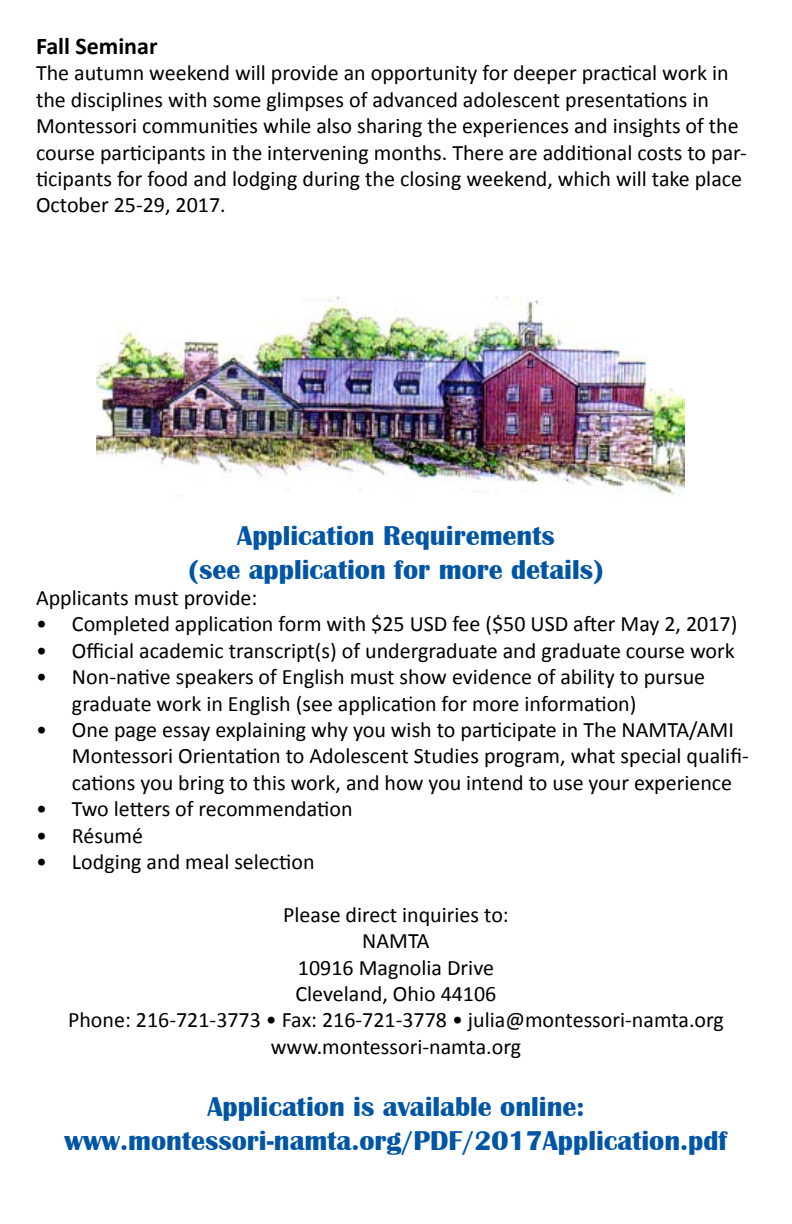
<style>
.page{position:relative;width:792px;height:1224px;background:#fff}
.page>*{position:absolute;margin:0;border:0;box-sizing:border-box;transform-origin:0 0}
.t1{font:700 28px/33.6px "Britannic";color:#0055a4;text-align:center}
.t2{font:700 24px "Calibri";color:#000}
.t3{font:22px/26.4px "Calibri";color:#000}
</style>
<div class="page">
<img style="left:97px;top:297px;width:587px;height:198px">
<p class="t2" style="left:36px;top:31px;width:123px">Fall Seminar</p>
<p class="t3" style="left:36px;top:60px;width:713px">The autumn weekend will provide an opportunity for deeper practical work in the disciplines with some glimpses of advanced adolescent presentations in Montessori communities while also sharing the experiences and insights of the course participants in the intervening months. There are additional costs to par&shy;ticipants for food and lodging during the closing weekend, which will take place October 25-29, 2017.</p>
<p class="t1" style="left:189px;top:519px;width:416px">Application Requirements<br>(see application for more details)</p>
<p class="t3" style="left:36px;top:585px;width:223px">Applicants must provide:</p>
<p class="t3" style="left:36px;top:611px;width:703px">• Completed application form with $25 USD fee ($50 USD after May 2, 2017)</p>
<p class="t3" style="left:36px;top:637px;width:700px">• Official academic transcript(s) of undergraduate and graduate course work</p>
<p class="t3" style="left:72px;top:664px;width:635px;text-indent:-36px">• Non-native speakers of English must show evidence of ability to pursue graduate work in English (see application for more information)</p>
<p class="t3" style="left:72px;top:717px;width:678px;text-indent:-36px">• One page essay explaining why you wish to participate in The NAMTA/AMI<br>Montessori Orientation to Adolescent Studies program, what special qualifi&shy;cations you bring to this work, and how you intend to use your experience</p>
<p class="t3" style="left:36px;top:796px;width:318px">• Two letters of recommendation</p>
<p class="t3" style="left:36px;top:822px;width:109px">• Résumé</p>
<p class="t3" style="left:36px;top:849px;width:280px">• Lodging and meal selection</p>
<p class="t3" style="left:68px;top:901px;width:657px;text-align:center">Please direct inquiries to:<br>NAMTA<br>10916 Magnolia Drive<br>Cleveland, Ohio 44106<br>Phone: 216-721-3773 • Fax: 216-721-3778 • julia@montessori-namta.org www.montessori-namta.org</p>
<p class="t1" style="left:65px;top:1090px;width:664px">Application is available online: www.montessori-namta.org/PDF/2017Application.pdf</p>
</div>
